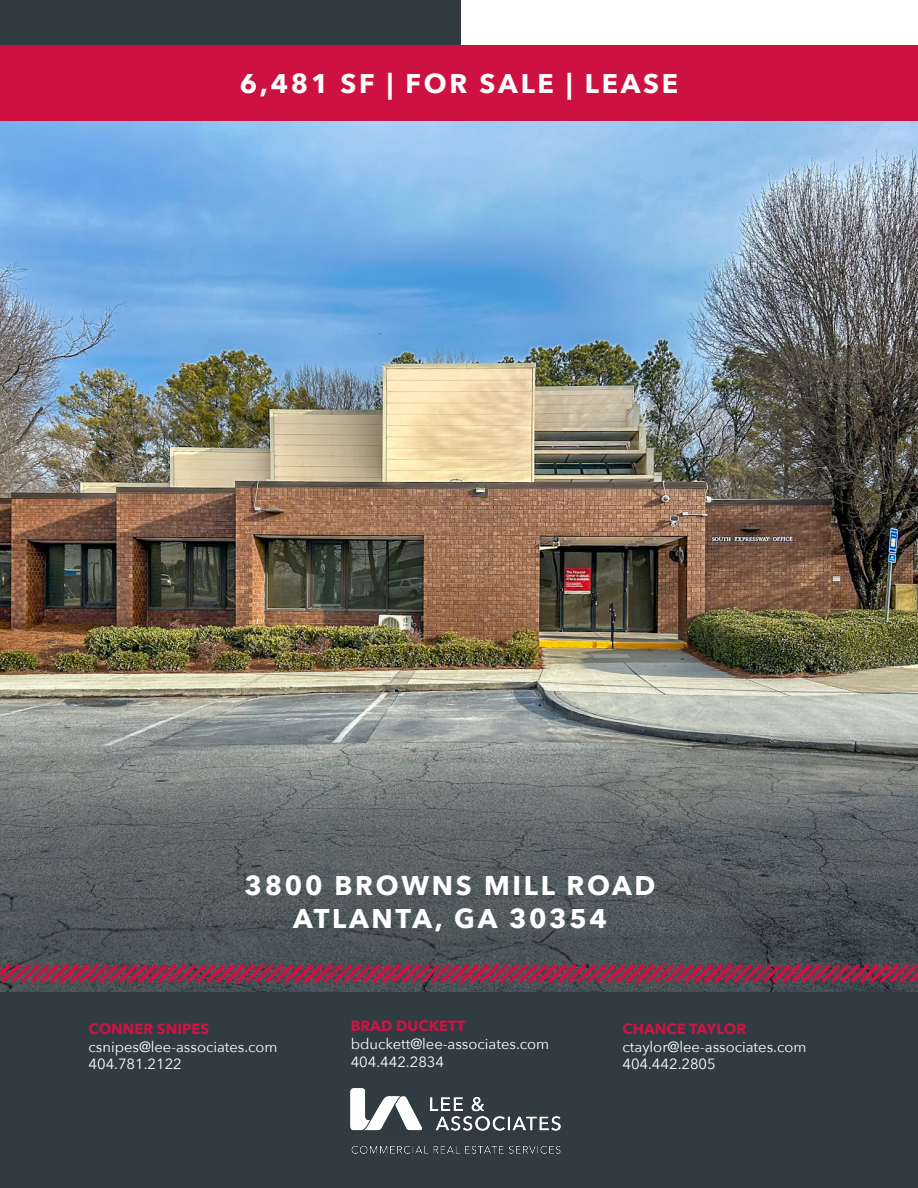
<style>
.page{position:relative;width:918px;height:1188px;background:#fff}
.page>*{position:absolute;margin:0;border:0;box-sizing:border-box;transform-origin:0 0}
.t1{font:700 27px "Avenir Next";letter-spacing:.1em;color:#fff}
.t2{font:14.7px "Avenir Next";color:#fff}
.t3{font:700 14.7px "Avenir Next";color:#cd1442}
</style>
<div class="page">
<div style="left:0;top:973px;width:918px;height:215px;background:#303c42"></div>
<div style="left:0;top:0;width:461px;height:480px;background:#303c42"></div>
<img style="left:0;top:121px;width:918px;height:212px">
<div style="left:0;top:46px;width:918px;height:75px;background:#cd1141"></div>
<img style="left:351px;top:1089px;width:210px;height:64px">
<img style="left:0;top:333px;width:918px;height:658px">
<svg style="left:0;top:960px;width:918px;height:27px;background:#723a4c"></svg>
<p class="t1" style="left:240px;top:60px;width:440px">6,481 SF | FOR SALE | LEASE</p>
<p class="t1" style="left:245px;top:863px;width:412px">3800 BROWNS MILL ROAD</p>
<p class="t1" style="left:293px;top:895px;width:315px">ATLANTA, GA 30354</p>
<p class="t3" style="left:89px;top:1016px;width:122px">CONNER SNIPES</p>
<p class="t2" style="left:89px;top:1034px;width:191px">csnipes@lee-associates.com</p>
<p class="t2" style="left:89px;top:1052px;width:95px">404.781.2122</p>
<p class="t3" style="left:351px;top:1014px;width:116px">BRAD DUCKETT</p>
<p class="t2" style="left:351px;top:1032px;width:200px">bduckett@lee-associates.com</p>
<p class="t2" style="left:351px;top:1049px;width:95px">404.442.2834</p>
<p class="t3" style="left:622px;top:1016px;width:125px">CHANCE TAYLOR</p>
<p class="t2" style="left:622px;top:1034px;width:186px">ctaylor@lee-associates.com</p>
<p class="t2" style="left:622px;top:1052px;width:95px">404.442.2805</p>
</div>
